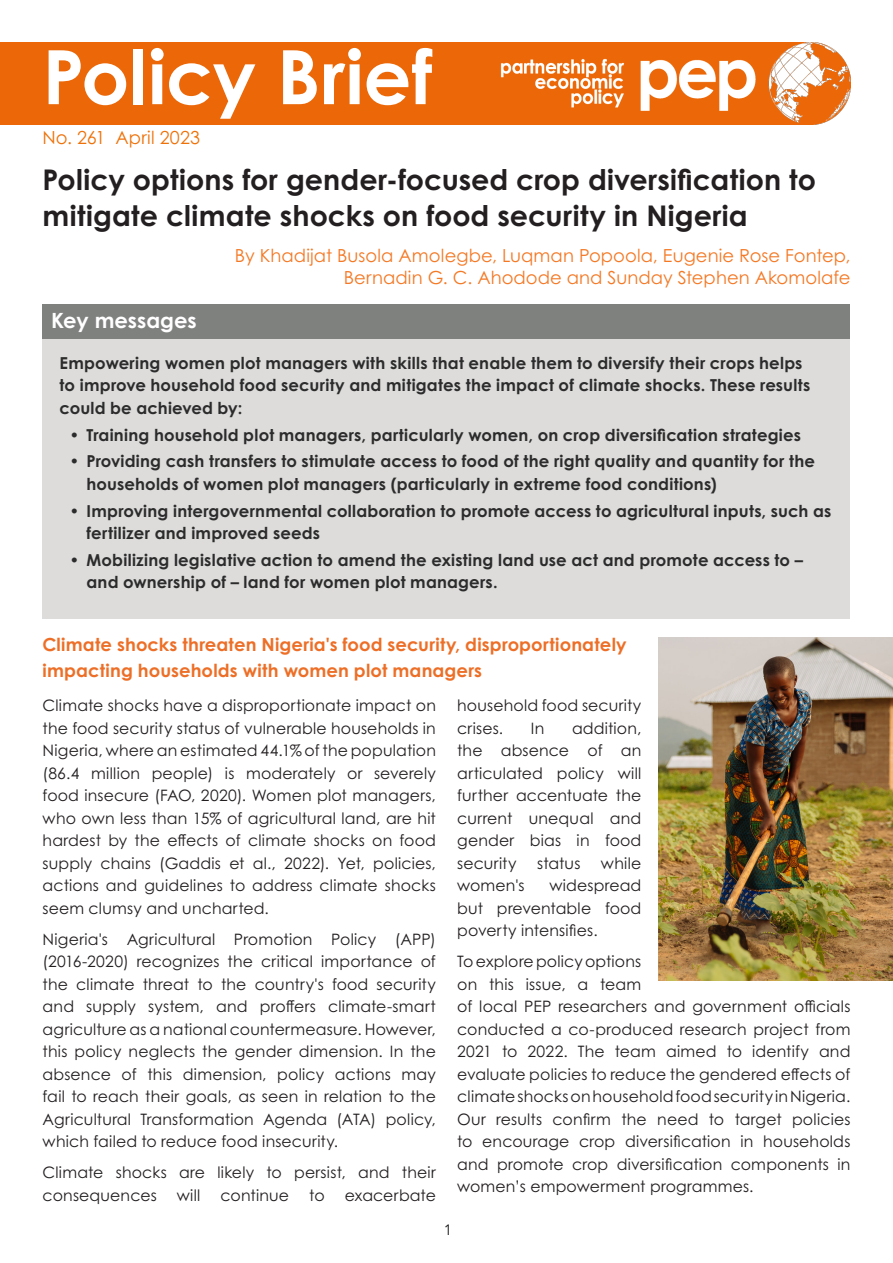
<style>
.page{position:relative;width:893px;height:1263px;background:#fff}
.page>*{position:absolute;margin:0;border:0;box-sizing:border-box;transform-origin:0 0}
.t1{font:700 75px "Century Gothic Pro";color:#fff}
.t2{font:700 28.5px/36px "Century Gothic Pro";letter-spacing:.005em;color:#231f20}
.t3{font:700 21px "Century Gothic Pro";color:#fff}
.t4{font:18px "Century Gothic Pro";letter-spacing:.005em;color:#f47925}
.t5{font:700 18px/25.5px "Century Gothic Pro";letter-spacing:.005em;color:#ed6f27}
.t6{font:18px "Century Gothic Pro";letter-spacing:.01em;color:#ee720a}
.t7{font:700 16.5px/22.5px "Century Gothic Pro";letter-spacing:.01em;color:#000}
.t8{font:15.75px/22.5px "Century Gothic Pro";letter-spacing:.01em;color:#231f20;text-align:justify}
.t9{font:15px "Avenir";color:#231f20}
</style>
<div class="page">
<div style="left:43px;top:305px;width:807px;height:313px;background:#dddcdb"></div>
<div style="left:43px;top:304px;width:807px;height:35px;background:#7f817f"></div>
<img style="left:0;top:43px;width:850px;height:81px">
<img style="left:658px;top:638px;width:235px;height:342px">
<p class="t1" style="left:43px;top:30px;width:391px">Policy Brief</p>
<p class="t6" style="left:43px;top:126px;width:159px">No. 261 April 2023</p>
<p class="t2" style="left:43px;top:161px;width:775px">Policy options for gender-focused crop diversification to mitigate climate shocks on food security in Nigeria</p>
<h3 class="t3" style="left:51px;top:307px;width:147px">Key messages</h3>
<p class="t4" style="left:235px;top:244px;width:617px">By Khadijat Busola Amolegbe, Luqman Popoola, Eugenie Rose Fontep,</p>
<p class="t4" style="left:344px;top:267px;width:508px">Bernadin G. C. Ahodode and Sunday Stephen Akomolafe</p>
<p class="t7" style="left:60px;top:351px;width:752px">Empowering women plot managers with skills that enable them to diversify their crops helps to improve household food security and mitigates the impact of climate shocks. These results could be achieved by:</p>
<p class="t7" style="left:70px;top:423px;width:733px">• Training household plot managers, particularly women, on crop diversification strategies</p>
<p class="t7" style="left:87px;top:450px;width:730px;text-indent:-17px">• Providing cash transfers to stimulate access to food of the right quality and quantity for the households of women plot managers (particularly in extreme food conditions)</p>
<p class="t7" style="left:87px;top:499px;width:746px;text-indent:-17px">• Improving intergovernmental collaboration to promote access to agricultural inputs, such as fertilizer and improved seeds</p>
<p class="t7" style="left:87px;top:548px;width:718px;text-indent:-17px">• Mobilizing legislative action to amend the existing land use act and promote access to – and ownership of – land for women plot managers.</p>
<p class="t5" style="left:43px;top:632px;width:586px">Climate shocks threaten Nigeria's food security, disproportionately impacting households with women plot managers</p>
<p class="t8" style="left:43px;top:694px;width:395px">Climate shocks have a disproportionate impact on the food security status of vulnerable households in Nigeria, where an estimated 44.1% of the population (86.4 million people) is moderately or severely food insecure (FAO, 2020). Women plot managers, who own less than 15% of agricultural land, are hit hardest by the effects of climate shocks on food supply chains (Gaddis et al., 2022). Yet, policies, actions and guidelines to address climate shocks seem clumsy and uncharted.</p>
<p class="t8" style="left:43px;top:927px;width:395px">Nigeria's Agricultural Promotion Policy (APP) (2016-2020) recognizes the critical importance of the climate threat to the country's food security and supply system, and proffers climate-smart agriculture as a national countermeasure. However, this policy neglects the gender dimension. In the absence of this dimension, policy actions may fail to reach their goals, as seen in relation to the Agricultural Transformation Agenda (ATA) policy, which failed to reduce food insecurity.</p>
<p class="t8" style="left:43px;top:1161px;width:395px">Climate shocks are likely to persist, and their consequences</p>
<p class="t8" style="left:457px;top:694px;width:186px">household food security crises.</p>
<p class="t8" style="left:457px;top:716px;width:186px;text-indent:115px">addition, the absence of an articulated policy will further accentuate the current unequal and gender bias in food security</p>
<p class="t8" style="left:531px;top:716px;width:15px">In</p>
<p class="t8" style="left:537px;top:851px;width:45px">status</p>
<p class="t8" style="left:601px;top:851px;width:42px">while</p>
<p class="t8" style="left:457px;top:874px;width:186px;text-indent:92px">widespread but preventable food poverty intensifies.</p>
<p class="t8" style="left:457px;top:950px;width:395px;text-align:left">To explore policy options<br>on this issue, a team<br>of local PEP researchers and government officials conducted a co-produced research project from 2021 to 2022. The team aimed to identify and evaluate policies to reduce the gendered effects of climate shocks on household food security in Nigeria.<br>Our results confirm the need to target policies to encourage crop diversification in households and promote crop diversification components in women’s empowerment programmes.</p>
<p class="t8" style="left:457px;top:874px;width:69px">women's</p>
<p class="t8" style="left:177px;top:1183px;width:25px">will</p>
<p class="t8" style="left:220px;top:1183px;width:70px">continue</p>
<p class="t8" style="left:309px;top:1183px;width:17px">to</p>
<p class="t8" style="left:345px;top:1183px;width:93px">exacerbate</p>
<p class="t9" style="left:444px;top:1221px;width:10px">1</p>
</div>
